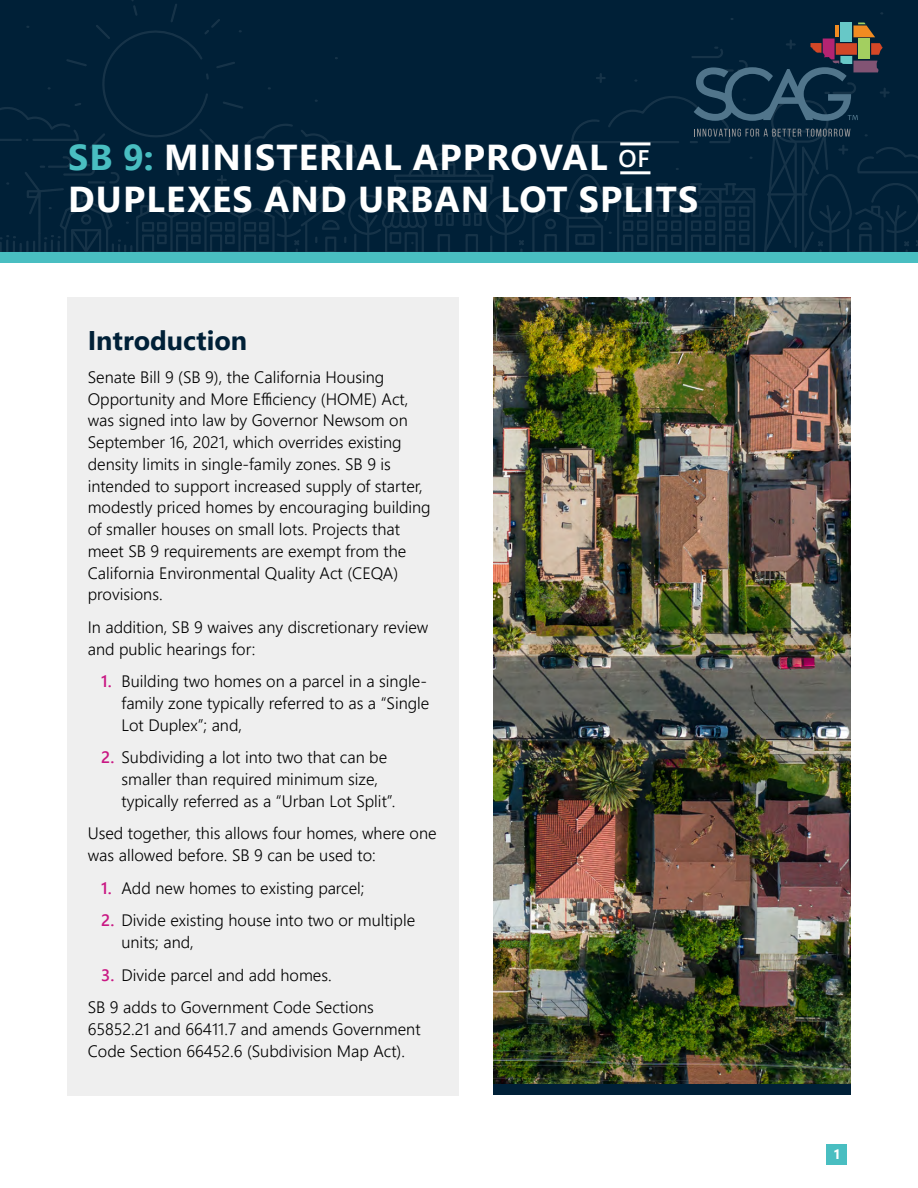
<style>
.page{position:relative;width:918px;height:1188px;background:#fff}
.page>*{position:absolute;margin:0;border:0;box-sizing:border-box;transform-origin:0 0}
.t1{font:700 36px/42px "Segoe UI";letter-spacing:.035em;color:#fff}
.t2{font:700 27px "Segoe UI";color:#002037}
.t3{font:300 16.5px/21.8px "Segoe UI";color:#000}
.t4{font:700 13.5px "Segoe UI";color:#fff}
.s1{color:#49bec1}
.s2{font-weight:600;font-size:24px}
.s3{font-weight:600;color:#c91783}
</style>
<div class="page">
<div style="left:827px;top:1144px;width:20px;height:20px;background:#49bec1"></div>
<svg style="left:0;top:0;width:918px;height:252px;background:#04233a"></svg>
<div style="left:0;top:252px;width:918px;height:11px;background:#49bec1"></div>
<div style="left:68px;top:297px;width:391px;height:798px;background:#efefef"></div>
<img style="left:493px;top:297px;width:358px;height:787px">
<div style="left:493px;top:1084px;width:358px;height:11px;background:#002037"></div>
<hr style="left:620px;top:171px;width:30px;height:3px;background:#fff">
<hr style="left:620px;top:142px;width:30px;height:3px;background:#fff">
<h1 class="t1" style="left:68px;top:134px;width:632px"><span class="s1">SB 9:</span> MINISTERIAL APPROVAL <span class="s2">OF<br></span>DUPLEXES AND URBAN LOT SPLITS</h1>
<h2 class="t2" style="left:88px;top:315px;width:161px">Introduction</h2>
<p class="t3" style="left:88px;top:365px;width:345px">Senate Bill 9 (SB 9), the California Housing Opportunity and More Efficiency (HOME) Act, was signed into law by Governor Newsom on September 16, 2021, which overrides existing density limits in single-family zones. SB 9 is intended to support increased supply of starter, modestly priced homes by encouraging building of smaller houses on small lots. Projects that meet SB 9 requirements are exempt from the California Environmental Quality Act (CEQA) provisions.</p>
<p class="t3" style="left:88px;top:615px;width:342px">In addition, SB 9 waives any discretionary review and public hearings for:</p>
<p class="t3" style="left:121px;top:669px;width:309px;text-indent:-20px"><span class="s3">1.</span> Building two homes on a parcel in a single&shy;family zone typically referred to as a “Single<br>Lot Duplex”; and,</p>
<p class="t3" style="left:121px;top:745px;width:276px;text-indent:-20px"><span class="s3">2.</span> Subdividing a lot into two that can be smaller than required minimum size, typically referred as a “Urban Lot Split”.</p>
<p class="t3" style="left:88px;top:821px;width:350px">Used together, this allows four homes, where one was allowed before. SB 9 can be used to:</p>
<p class="t3" style="left:101px;top:875px;width:265px"><span class="s3">1.</span> Add new homes to existing parcel;</p>
<p class="t3" style="left:121px;top:908px;width:295px;text-indent:-20px"><span class="s3">2.</span> Divide existing house into two or multiple units; and,</p>
<p class="t3" style="left:88px;top:957px;width:288px;line-height:32.5px;text-indent:13px"><span class="s3">3.</span> Divide parcel and add homes.<br>SB 9 adds to Government Code Sections</p>
<p class="t3" style="left:88px;top:1016px;width:334px">65852.21 and 66411.7 and amends Government<br>Code Section 66452.6 (Subdivision Map Act).</p>
<p class="t4" style="left:833px;top:1142px;width:9px">1</p>
</div>
